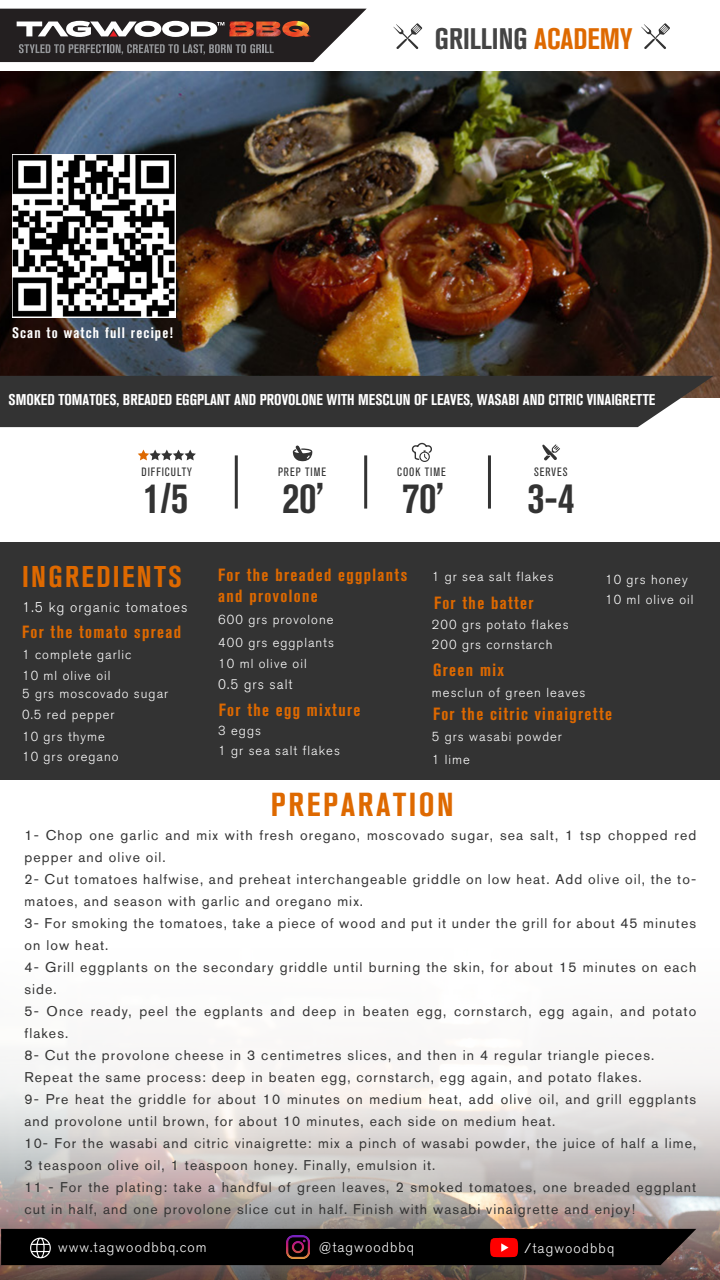
<style>
.page{position:relative;width:720px;height:1280px;background:#fff}
.page>*{position:absolute;margin:0;border:0;box-sizing:border-box;transform-origin:0 0}
.t1{font:700 condensed 42.7px "Akzidenz Grotesk BQ";color:#333}
.t2{font:700 condensed 33px "Akzidenz Grotesk BQ";letter-spacing:.08em;color:#de6900}
.t3{font:700 condensed 29.8px "Akzidenz Grotesk BQ";letter-spacing:.08em;color:#de6900}
.t4{font:700 condensed 29.4px "Akzidenz Grotesk BQ";color:#444}
.t5{font:700 condensed 17.6px/21.1px "Akzidenz Grotesk BQ";letter-spacing:.08em;color:#de6900}
.t6{font:700 condensed 15.5px "Akzidenz Grotesk BQ";color:#fff}
.t7{font:700 condensed 15.1px "Akzidenz Grotesk BQ";letter-spacing:.08em;color:#fff}
.t8{font:14px/22px "Akzidenz Grotesk BQ";letter-spacing:.08em;color:#333}
.t9{font:300 14px "Akzidenz Grotesk BQ";letter-spacing:.08em;color:#fff}
.t10{font:300 13.7px "Akzidenz Grotesk BQ";letter-spacing:.08em;color:#fff}
.t11{font:300 13px/22.1px "Akzidenz Grotesk BQ";letter-spacing:.08em;color:#fff}
.t12{font:condensed 12px "Akzidenz Grotesk BQ";letter-spacing:.08em;color:#333}
.s1{color:#de6900}
</style>
<div class="page">
<img style="left:0;top:71px;width:720px;height:327px">
<div style="left:0;top:376px;width:714px;height:51px;background:#333"></div>
<svg style="left:138px;top:450px;width:58px;height:10px"></svg>
<hr style="left:235px;top:455px;width:3px;height:54px;background:#333">
<hr style="left:364px;top:455px;width:3px;height:54px;background:#333">
<hr style="left:488px;top:455px;width:3px;height:54px;background:#333">
<div style="left:0;top:543px;width:720px;height:237px;background:#333"></div>
<svg style="left:0;top:1064px;width:720px;height:216px"></svg>
<svg style="left:293px;top:445px;width:19px;height:16px"></svg>
<svg style="left:542px;top:444px;width:18px;height:16px"></svg>
<svg style="left:411px;top:442px;width:21px;height:20px"></svg>
<div style="left:1px;top:1229px;width:695px;height:36px;background:#000"></div>
<img style="left:286px;top:1235px;width:24px;height:23px">
<img style="left:467px;top:1220px;width:74px;height:56px">
<svg style="left:0;top:9px;width:367px;height:53px"></svg>
<svg style="left:641px;top:23px;width:29px;height:26px"></svg>
<svg style="left:393px;top:23px;width:29px;height:26px"></svg>
<img style="left:13px;top:154px;width:163px;height:163px">
<p class="t7" style="left:12px;top:324px;width:163px">Scan to watch full recipe!</p>
<h3 class="t4" style="left:435px;top:22px;width:199px">GRILLING <span class="s1">ACADEMY</span></h3>
<p class="t6" style="left:9px;top:391px;width:648px">SMOKED TOMATOES, BREADED EGGPLANT AND PROVOLONE WITH MESCLUN OF LEAVES, WASABI AND CITRIC VINAIGRETTE</p>
<p class="t12" style="left:142px;top:466px;width:52px">DIFFICULTY</p>
<p class="t12" style="left:278px;top:466px;width:50px">PREP TIME</p>
<p class="t12" style="left:397px;top:466px;width:50px">COOK TIME</p>
<p class="t12" style="left:534px;top:466px;width:35px">SERVES</p>
<h1 class="t1" style="left:143px;top:474px;width:46px">1/5</h1>
<h1 class="t1" style="left:282px;top:474px;width:43px">20’</h1>
<h1 class="t1" style="left:402px;top:474px;width:43px">70’</h1>
<h1 class="t1" style="left:528px;top:474px;width:49px">3-4</h1>
<h3 class="t3" style="left:22px;top:560px;width:161px">INGREDIENTS</h3>
<p class="t9" style="left:22px;top:599px;width:167px">1.5 kg organic tomatoes</p>
<p class="t5" style="left:22px;top:621px;width:161px">For the tomato spread</p>
<p class="t11" style="left:22px;top:645px;width:111px;line-height:20.9px">1 complete garlic<br>10 ml olive oil</p>
<p class="t11" style="left:22px;top:683px;width:148px;line-height:21.2px">5 grs moscovado sugar<br>0.5 red pepper<br>10 grs thyme</p>
<p class="t11" style="left:22px;top:746px;width:98px">10 grs oregano</p>
<p class="t5" style="left:218px;top:564px;width:191px">For the breaded eggplants and provolone</p>
<p class="t11" style="left:218px;top:609px;width:117px;text-align:justify">600 grs provolone 400 grs eggplants 10 ml olive oil</p>
<p class="t10" style="left:218px;top:676px;width:76px">0.5 grs salt</p>
<p class="t5" style="left:219px;top:700px;width:143px">For the egg mixture</p>
<p class="t11" style="left:218px;top:740px;width:123px">1 gr sea salt flakes</p>
<p class="t11" style="left:218px;top:720px;width:44px">3 eggs</p>
<p class="t11" style="left:432px;top:566px;width:123px">1 gr sea salt flakes</p>
<p class="t11" style="left:432px;top:614px;width:138px;line-height:20.4px">200 grs potato flakes<br>200 grs cornstarch</p>
<p class="t11" style="left:432px;top:682px;width:155px">mesclun of green leaves</p>
<p class="t11" style="left:432px;top:724px;width:132px;line-height:23.8px">5 grs wasabi powder<br>1 lime</p>
<p class="t11" style="left:605px;top:569px;width:90px;line-height:20.3px">10 grs honey<br>10 ml olive oil</p>
<p class="t5" style="left:434px;top:592px;width:101px">For the batter</p>
<p class="t5" style="left:433px;top:659px;width:72px">Green mix</p>
<p class="t5" style="left:433px;top:703px;width:181px">For the citric vinaigrette</p>
<h2 class="t2" style="left:271px;top:785px;width:184px">PREPARATION</h2>
<p class="t8" style="left:24px;top:824px;width:673px">1- Chop one garlic and mix with fresh oregano, moscovado sugar, sea salt, 1 tsp chopped red pepper and olive oil.<br>2- Cut tomatoes halfwise, and preheat interchangeable griddle on low heat. Add olive oil, the to&shy;matoes, and season with garlic and oregano mix.<br>3- For smoking the tomatoes, take a piece of wood and put it under the grill for about 45 minutes on low heat.<br>4- Grill eggplants on the secondary griddle until burning the skin, for about 15 minutes on each side.<br>5- Once ready, peel the egplants and deep in beaten egg, cornstarch, egg again, and potato flakes.<br>8- Cut the provolone cheese in 3 centimetres slices, and then in 4 regular triangle pieces.<br>Repeat the same process: deep in beaten egg, cornstarch, egg again, and potato flakes.<br>9- Pre heat the griddle for about 10 minutes on medium heat, add olive oil, and grill eggplants and provolone until brown, for about 10 minutes, each side on medium heat.<br>10- For the wasabi and citric vinaigrette: mix a pinch of wasabi powder, the juice of half a lime, 3 teaspoon olive oil, 1 teaspoon honey. Finally, emulsion it.<br>11 - For the plating: take a handful of green leaves, 2 smoked tomatoes, one breaded eggplant cut in half, and one provolone slice cut in half. Finish with wasabi vinaigrette and enjoy!</p>
<p class="t9" style="left:58px;top:1239px;width:150px">www.tagwoodbbq.com</p>
<p class="t9" style="left:319px;top:1239px;width:97px">@tagwoodbbq</p>
<p class="t9" style="left:525px;top:1240px;width:91px">/tagwoodbbq</p>
</div>
